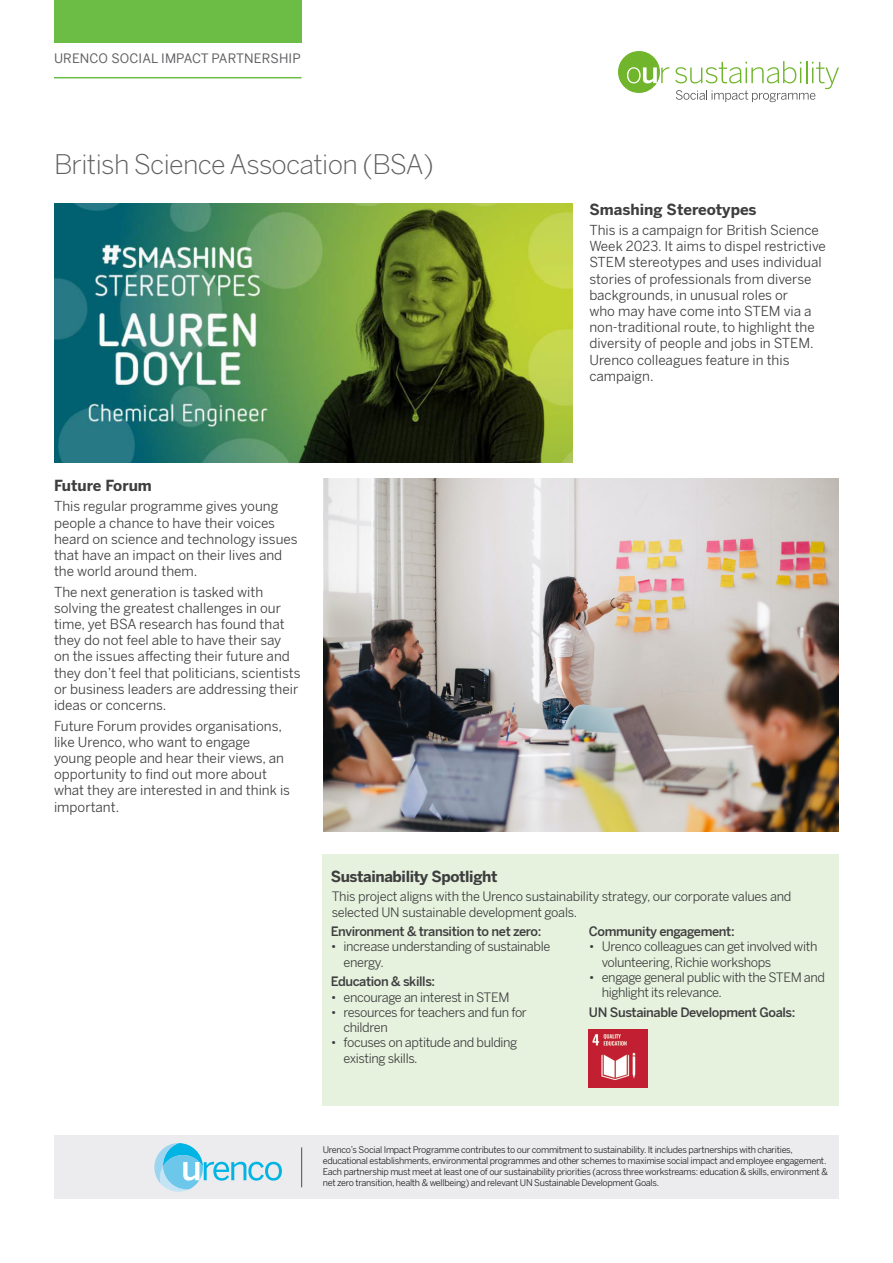
<style>
.page{position:relative;width:893px;height:1263px;background:#fff}
.page>*{position:absolute;margin:0;border:0;box-sizing:border-box;transform-origin:0 0}
.t1{font:300 27px "Benton Sans";letter-spacing:-.025em;color:#606063}
.t2{font:700 15px "Benton Sans";color:#3e3e3f}
.t3{font:700 15px "Benton Sans";letter-spacing:-.025em;color:#3e3e3f}
.t4{font:13.5px/16.2px "Benton Sans";color:#3e3e3f}
.t5{font:12.75px/15.3px "Benton Sans";letter-spacing:-.03em;color:#3e3e3f}
.t6{font:500 12.75px "Benton Sans";letter-spacing:-.03em;color:#3e3e3f}
.t7{font:12.75px "Benton Sans";letter-spacing:.01em;color:#606063}
.t8{font:9px/10.8px "Benton Sans";letter-spacing:-.03em;color:#231f20}
</style>
<div class="page">
<div style="left:54px;top:1135px;width:785px;height:64px;background:#ececee"></div>
<svg style="left:154px;top:1143px;width:128px;height:49px"></svg>
<hr style="left:301px;top:1147px;width:1px;height:40px;background:#4b4c4d">
<div style="left:54px;top:0;width:247px;height:43px;background:#6cbd45"></div>
<hr style="left:54px;top:77px;width:247px;height:1px;background:#6cbd45">
<svg style="left:618px;top:51px;width:51px;height:42px"></svg>
<svg style="left:675px;top:61px;width:164px;height:41px"></svg>
<div style="left:323px;top:854px;width:516px;height:252px;background:#e6f2de"></div>
<img style="left:589px;top:1029px;width:58px;height:58px">
<img style="left:323px;top:478px;width:516px;height:353px">
<img style="left:54px;top:203px;width:518px;height:259px">
<p class="t7" style="left:54px;top:49px;width:248px">URENCO SOCIAL IMPACT PARTNERSHIP</p>
<p class="t1" style="left:54px;top:145px;width:381px">British Science Assocation (BSA)</p>
<p class="t2" style="left:54px;top:474px;width:99px">Future Forum</p>
<p class="t4" style="left:54px;top:498px;width:245px">This regular programme gives young people a chance to have their voices heard on science and technology issues that have an impact on their lives and the world around them.</p>
<p class="t4" style="left:54px;top:583px;width:248px">The next generation is tasked with solving the greatest challenges in our time, yet BSA research has found that they do not feel able to have their say<br>on the issues affecting their future and they don’t feel that politicians, scientists or business leaders are addressing their ideas or concerns.</p>
<p class="t4" style="left:54px;top:717px;width:238px">Future Forum provides organisations, like Urenco, who want to engage young people and hear their views, an opportunity to find out more about what they are interested in and think is important.</p>
<p class="t3" style="left:331px;top:865px;width:168px">Sustainability Spotlight</p>
<p class="t2" style="left:589px;top:198px;width:169px">Smashing Stereotypes</p>
<p class="t4" style="left:589px;top:221px;width:238px">This is a campaign for British Science Week 2023. It aims to dispel restrictive STEM stereotypes and uses individual stories of professionals from diverse backgrounds, in unusual roles or<br>who may have come into STEM via a non-traditional route, to highlight the diversity of people and jobs in STEM.<br>Urenco colleagues feature in this campaign.</p>
<p class="t5" style="left:332px;top:888px;width:461px">This project aligns with the Urenco sustainability strategy, our corporate values and selected UN sustainable development goals.</p>
<p class="t6" style="left:331px;top:922px;width:212px">Environment &amp; transition to net zero:</p>
<p class="t5" style="left:343px;top:938px;width:208px;text-indent:-13px">• increase understanding of sustainable energy.</p>
<p class="t6" style="left:331px;top:972px;width:106px">Education &amp; skills:</p>
<p class="t5" style="left:331px;top:988px;width:180px">• encourage an interest in STEM</p>
<p class="t5" style="left:343px;top:1004px;width:185px;text-indent:-13px">• resources for teachers and fun for children</p>
<p class="t5" style="left:343px;top:1034px;width:175px;text-indent:-13px">• focuses on aptitude and bulding existing skills.</p>
<p class="t6" style="left:589px;top:922px;width:147px">Community engagement:</p>
<p class="t5" style="left:602px;top:938px;width:217px;text-indent:-13px">• Urenco colleagues can get involved with volunteering, Richie workshops</p>
<p class="t5" style="left:602px;top:969px;width:225px;text-indent:-13px">• engage general public with the STEM and highlight its relevance.</p>
<p class="t6" style="left:589px;top:1003px;width:208px">UN Sustainable Development Goals:</p>
<p class="t8" style="left:323px;top:1144px;width:507px">Urenco’s Social Impact Programme contributes to our commitment to sustainability. It includes partnerships with charities, educational establishments, environmental programmes and other schemes to maximise social impact and employee engagement.<br>Each partnership must meet at least one of our sustainability priorities (across three workstreams: education &amp; skills, environment &amp; net zero transition, health &amp; wellbeing) and relevant UN Sustainable Development Goals.</p>
</div>
